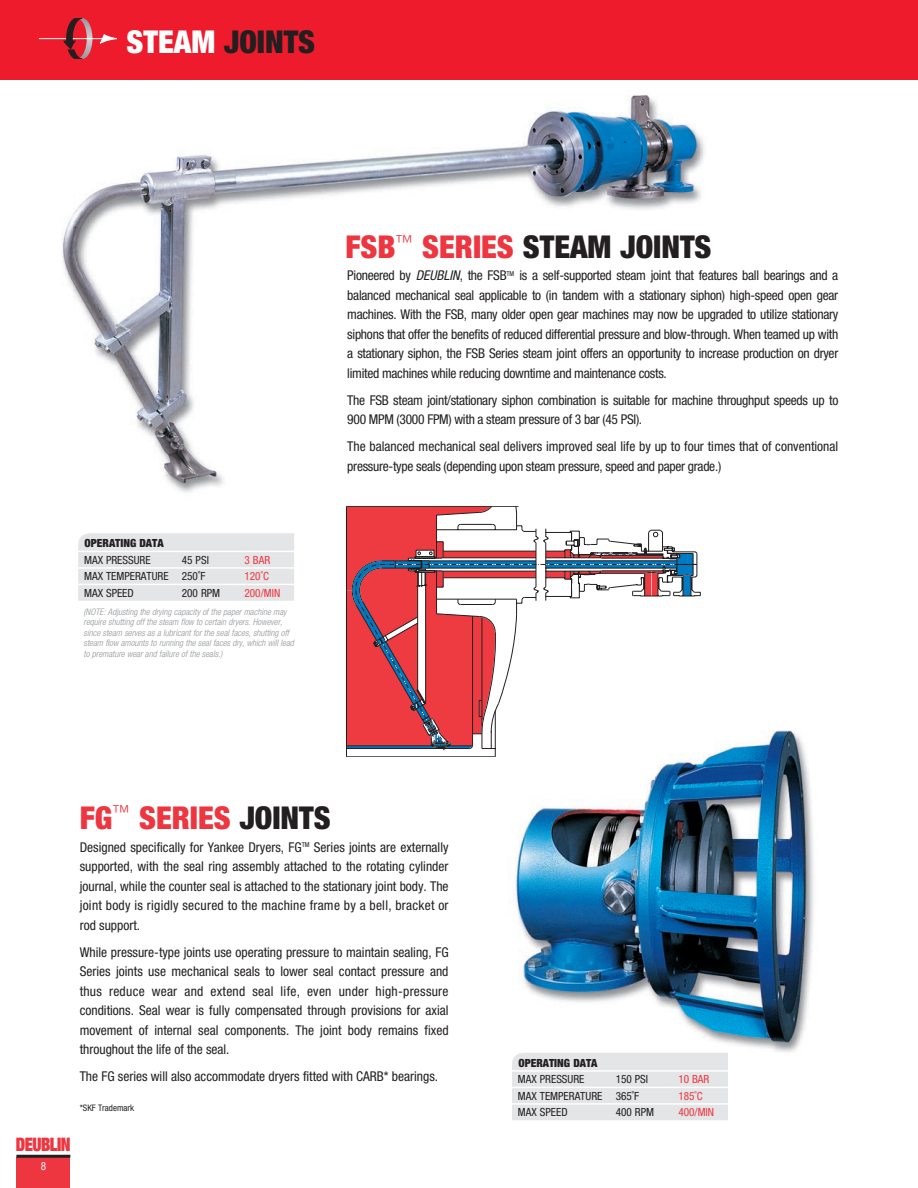
<style>
.page{position:relative;width:918px;height:1188px;background:#fff}
.page>*{position:absolute;margin:0;border:0;box-sizing:border-box;transform-origin:0 0}
.t1{font:900 condensed 31.5px "Helvetica Neue";color:#231f20}
.t2{font:900 condensed 31.5px "Helvetica Neue";color:#ee3640}
.t3{font:900 expanded 18.6px "Helvetica Neue";letter-spacing:-.03em;color:#ee3640;scale:.88 1}
.Body_Copy_Paragraph{font:condensed 13.5px/19.5px "Helvetica Neue";color:#231f20;text-align:justify}
.Body_Copy_Paragraph-2{font:condensed 13.5px/19.5px "Helvetica Neue";letter-spacing:-.02em;color:#231f20}
.t4{font:condensed 11.25px "Helvetica Neue";color:#231f20}
.t5{font:condensed 11.25px "Helvetica Neue";color:#ee3640}
.t6{font:900 condensed 11.25px "Helvetica Neue";color:#231f20}
.t7{font:condensed 11.25px "Helvetica Neue";color:#fff}
.t8{font:italic 300 condensed 9px "Helvetica Neue";color:#939598}
.Body_Copy_Paragraph-3{font:condensed 9px "Helvetica Neue";color:#231f20}
.s1{color:#fff}
.s2{color:#ee3640}
.s3{font-style:italic}
.s4{color:#231f20}
</style>
<div class="page">
<div style="left:16px;top:1158px;width:54px;height:30px;background:#ee3640"></div>
<hr style="left:16px;top:1155px;width:54px;height:3px;background:#231f20">
<div style="left:0;top:0;width:918px;height:80px;background:#ee1b2d"></div>
<svg style="left:100px;top:34px;width:17px;height:10px"></svg>
<hr style="left:39px;top:38px;width:65px;height:1px;background:#fff">
<svg style="left:64px;top:18px;width:28px;height:41px"></svg>
<img style="left:513px;top:730px;width:301px;height:323px">
<div style="left:512px;top:1053px;width:216px;height:67px;background:#e4e5e7"></div>
<div style="left:78px;top:533px;width:216px;height:68px;background:#e4e5e7"></div>
<hr style="left:512px;top:1070px;width:223px;height:2px;background:#fff">
<hr style="left:512px;top:1087px;width:223px;height:1px;background:#fff">
<hr style="left:512px;top:1103px;width:223px;height:2px;background:#fff">
<img style="left:62px;top:95px;width:643px;height:398px">
<hr style="left:78px;top:551px;width:220px;height:1px;background:#fff">
<hr style="left:78px;top:567px;width:220px;height:2px;background:#fff">
<hr style="left:78px;top:584px;width:220px;height:1px;background:#fff">
<svg style="left:346px;top:506px;width:355px;height:251px"></svg>
<hr style="left:346px;top:746px;width:85px;height:1px;background:#231f20">
<p class="t1" style="left:127px;top:23px;width:190px"><span class="s1">STEAM</span> JOINTS</p>
<p class="t6" style="left:85px;top:537px;width:81px">OPERATING DATA</p>
<p class="t4" style="left:84px;top:553px;width:68px">MAX PRESSURE</p>
<p class="t4" style="left:182px;top:553px;width:29px">45 PSI</p>
<p class="t5" style="left:245px;top:553px;width:27px">3 BAR</p>
<p class="t4" style="left:84px;top:570px;width:123px">MAX TEMPERATURE 250˚F</p>
<p class="t5" style="left:245px;top:570px;width:26px">120˚C</p>
<p class="t4" style="left:84px;top:586px;width:51px">MAX SPEED</p>
<p class="t4" style="left:182px;top:586px;width:40px">200 RPM</p>
<p class="t5" style="left:245px;top:586px;width:37px">200/MIN</p>
<p class="t8" style="left:84px;top:607px;width:205px">(NOTE: Adjusting the drying capacity of the paper machine may</p>
<p class="t8" style="left:84px;top:617px;width:200px">require shutting off the steam flow to certain dryers. However,</p>
<p class="t8" style="left:84px;top:628px;width:207px">since steam serves as a lubricant for the seal faces, shutting off</p>
<p class="t8" style="left:84px;top:638px;width:212px">steam flow amounts to running the seal faces dry, which will lead</p>
<p class="t8" style="left:84px;top:649px;width:140px">to premature wear and failure of the seals.)</p>
<p class="t1" style="left:345px;top:228px;width:368px"><span class="s2">FSB</span><sup>™</sup> <span class="s2">SERIES</span> STEAM JOINTS</p>
<p class="Body_Copy_Paragraph" style="left:347px;top:265px;width:493px">Pioneered by <span class="s3">DEUBLIN</span>, the FSB<sup>TM</sup> is a self-supported steam joint that features ball bearings and a balanced mechanical seal applicable to (in tandem with a stationary siphon) high-speed open gear machines. With the FSB, many older open gear machines may now be upgraded to utilize stationary siphons that offer the benefits of reduced differential pressure and blow-through. When teamed up with a stationary siphon, the FSB Series steam joint offers an opportunity to increase production on dryer limited machines while reducing downtime and maintenance costs.</p>
<p class="Body_Copy_Paragraph-2" style="left:347px;top:390px;width:493px">The FSB steam joint/stationary siphon combination is suitable for machine throughput speeds up to<br>900 MPM (3000 FPM) with a steam pressure of 3 bar (45 PSI).</p>
<p class="Body_Copy_Paragraph" style="left:347px;top:437px;width:492px">The balanced mechanical seal delivers improved seal life by up to four times that of conventional pressure-type seals (depending upon steam pressure, speed and paper grade.)</p>
<p class="t2" style="left:80px;top:798px;width:253px">FG<sup>™</sup> SERIES <span class="s4">JOINTS</span></p>
<p class="Body_Copy_Paragraph" style="left:80px;top:837px;width:370px">Designed specifically for Yankee Dryers, FG<sup>TM</sup> Series joints are externally supported, with the seal ring assembly attached to the rotating cylinder journal, while the counter seal is attached to the stationary joint body. The joint body is rigidly secured to the machine frame by a bell, bracket or rod support.</p>
<p class="Body_Copy_Paragraph" style="left:80px;top:942px;width:370px">While pressure-type joints use operating pressure to maintain sealing, FG Series joints use mechanical seals to lower seal contact pressure and thus reduce wear and extend seal life, even under high-pressure conditions. Seal wear is fully compensated through provisions for axial movement of internal seal components. The joint body remains fixed throughout the life of the seal.</p>
<p class="Body_Copy_Paragraph" style="left:80px;top:1067px;width:360px">The FG series will also accommodate dryers fitted with CARB* bearings.</p>
<p class="Body_Copy_Paragraph-3" style="left:80px;top:1103px;width:56px">*SKF Trademark</p>
<p class="t3" style="left:16px;top:1132px;width:64px">DEUBLIN</p>
<p class="t7" style="left:41px;top:1159px;width:7px">8</p>
<p class="t6" style="left:518px;top:1056px;width:81px">OPERATING DATA</p>
<p class="t4" style="left:518px;top:1073px;width:68px">MAX PRESSURE</p>
<p class="t4" style="left:616px;top:1073px;width:34px">150 PSI</p>
<p class="t5" style="left:678px;top:1073px;width:33px">10 BAR</p>
<p class="t4" style="left:518px;top:1089px;width:123px">MAX TEMPERATURE 365˚F</p>
<p class="t5" style="left:678px;top:1089px;width:26px">185˚C</p>
<p class="t4" style="left:518px;top:1106px;width:51px">MAX SPEED</p>
<p class="t4" style="left:616px;top:1106px;width:40px">400 RPM</p>
<p class="t5" style="left:678px;top:1106px;width:37px">400/MIN</p>
</div>
